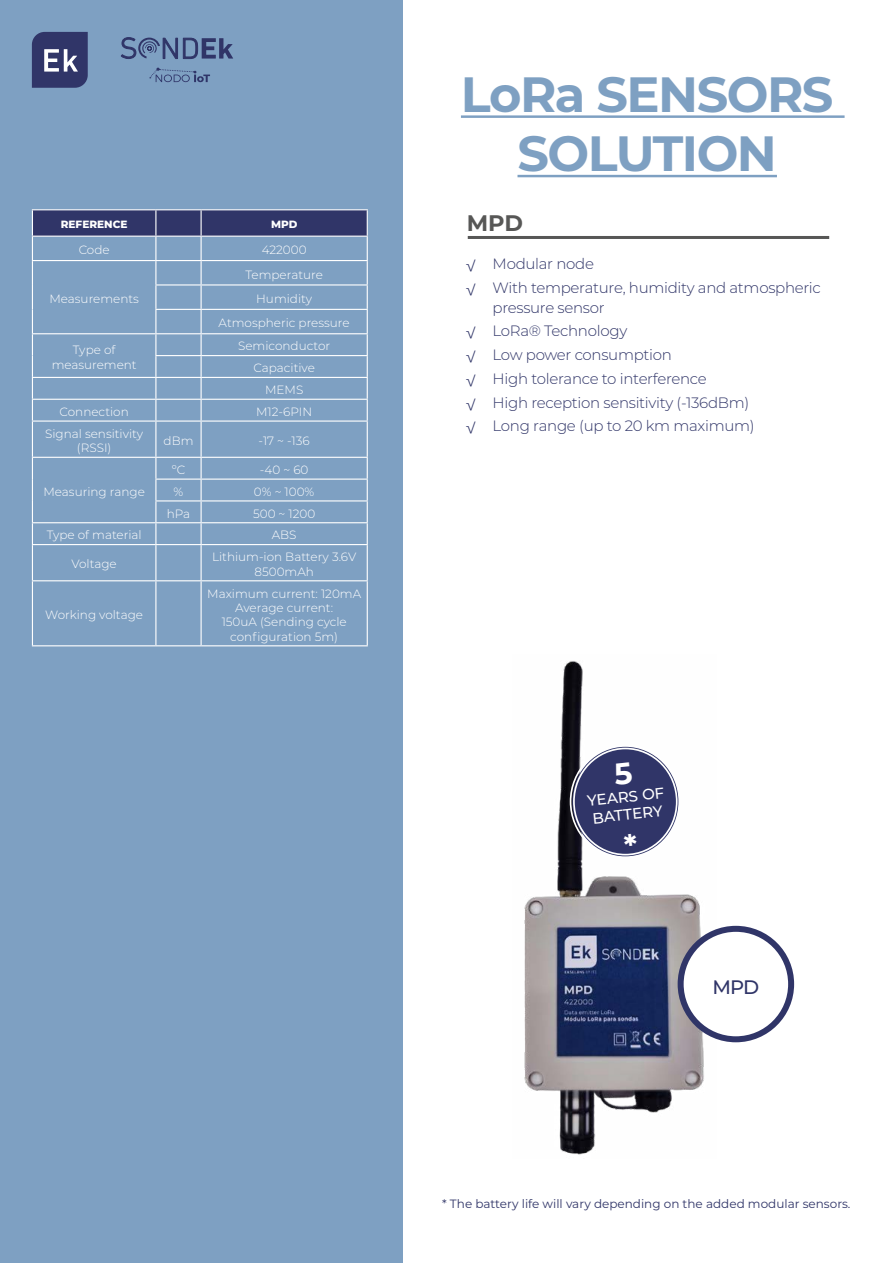
<style>
.page{position:relative;width:893px;height:1263px;background:#fff}
.page>*{position:absolute;margin:0;border:0;box-sizing:border-box;transform-origin:0 0}
.t1{font:700 49.5px/59.4px "Montserrat";letter-spacing:-.03em;color:#7ea0c2;text-align:center}
.t2{font:700 22.5px "Montserrat";color:#575756}
.t3{font:500 19.5px "Montserrat";color:#303568}
.t4{font:500 15.15px/18.1px "Montserrat";color:#fff}
.t5{font:300 15px/23.7px "Montserrat";letter-spacing:-.02em;color:#303568}
.t6{font:300 12px/14.4px "Montserrat";color:#fff;text-align:center}
.t7{font:12px "Montserrat";color:#303568}
.t8{font:800 10.5px "Montserrat";color:#fff}
.s1{font-weight:400;font-size:12.75px}
</style>
<div class="page">
<div style="left:0;top:0;width:402px;height:1263px;background:#7ea0c2"></div>
<hr style="left:468px;top:236px;width:361px;height:3px;background:#575756">
<svg style="left:32px;top:32px;width:56px;height:56px;background:#494e7b"></svg>
<svg style="left:121px;top:37px;width:112px;height:22px"></svg>
<svg style="left:149px;top:68px;width:61px;height:14px"></svg>
<img style="left:524px;top:661px;width:192px;height:494px">
<div style="left:681px;top:929px;width:110px;height:110px;background:#fff;border-radius:50%"></div>
<div style="left:678px;top:926px;width:116px;height:116px;border:6px solid #303568;border-radius:50%"></div>
<div style="left:572px;top:747px;width:106px;height:109px;background:#303568;border-radius:50%"></div>
<div style="left:570px;top:744px;width:111px;height:115px;border:2px solid #fff;border-radius:50%"></div>
<div style="left:573px;top:748px;width:105px;height:107px;border:2px solid #fff;border-radius:50%"></div>
<hr style="left:32px;top:209px;width:124px;height:1px;background:#fff">
<hr style="left:156px;top:209px;width:45px;height:1px;background:#fff">
<hr style="left:201px;top:209px;width:167px;height:1px;background:#fff">
<svg style="left:32px;top:210px;width:336px;height:210px"></svg>
<hr style="left:32px;top:420px;width:124px;height:2px;background:#fff">
<hr style="left:32px;top:422px;width:1px;height:35px;background:#fff">
<hr style="left:156px;top:420px;width:45px;height:2px;background:#fff">
<hr style="left:155px;top:422px;width:1px;height:35px;background:#fff">
<hr style="left:201px;top:420px;width:167px;height:2px;background:#fff">
<hr style="left:201px;top:422px;width:1px;height:35px;background:#fff">
<hr style="left:367px;top:422px;width:1px;height:35px;background:#fff">
<hr style="left:32px;top:457px;width:124px;height:1px;background:#fff">
<hr style="left:156px;top:457px;width:45px;height:1px;background:#fff">
<hr style="left:201px;top:457px;width:167px;height:1px;background:#fff">
<hr style="left:155px;top:478px;width:46px;height:2px;background:#fff">
<hr style="left:201px;top:478px;width:167px;height:2px;background:#fff">
<hr style="left:155px;top:500px;width:46px;height:1px;background:#fff">
<hr style="left:201px;top:500px;width:167px;height:1px;background:#fff">
<hr style="left:32px;top:522px;width:124px;height:1px;background:#fff">
<svg style="left:32px;top:458px;width:1px;height:86px"></svg>
<hr style="left:156px;top:522px;width:45px;height:1px;background:#fff">
<svg style="left:155px;top:458px;width:1px;height:86px"></svg>
<hr style="left:201px;top:522px;width:167px;height:1px;background:#fff">
<svg style="left:201px;top:458px;width:1px;height:86px"></svg>
<svg style="left:367px;top:458px;width:1px;height:86px"></svg>
<hr style="left:32px;top:544px;width:124px;height:1px;background:#fff">
<hr style="left:32px;top:545px;width:1px;height:35px;background:#fff">
<hr style="left:156px;top:544px;width:45px;height:1px;background:#fff">
<hr style="left:155px;top:545px;width:1px;height:35px;background:#fff">
<hr style="left:201px;top:544px;width:167px;height:1px;background:#fff">
<hr style="left:201px;top:545px;width:1px;height:35px;background:#fff">
<hr style="left:367px;top:545px;width:1px;height:35px;background:#fff">
<hr style="left:32px;top:580px;width:124px;height:1px;background:#fff">
<hr style="left:32px;top:581px;width:1px;height:64px;background:#fff">
<hr style="left:156px;top:580px;width:45px;height:1px;background:#fff">
<hr style="left:155px;top:581px;width:1px;height:64px;background:#fff">
<hr style="left:201px;top:580px;width:167px;height:1px;background:#fff">
<hr style="left:201px;top:581px;width:1px;height:64px;background:#fff">
<hr style="left:367px;top:581px;width:1px;height:64px;background:#fff">
<hr style="left:32px;top:645px;width:124px;height:1px;background:#fff">
<hr style="left:156px;top:645px;width:45px;height:1px;background:#fff">
<hr style="left:201px;top:645px;width:167px;height:1px;background:#fff">
<hr style="left:461px;top:115px;width:384px;height:3px;background:#7ea0c2">
<hr style="left:517px;top:175px;width:260px;height:2px;background:#7ea0c2">
<p class="t8" style="left:61px;top:217px;width:68px">REFERENCE</p>
<p class="t8" style="left:271px;top:217px;width:28px">MPD</p>
<p class="t6" style="left:79px;top:242px;width:33px">Code</p>
<p class="t6" style="left:262px;top:242px;width:46px">422000</p>
<p class="t6" style="left:49px;top:291px;width:91px">Measurements</p>
<p class="t6" style="left:219px;top:262px;width:133px;line-height:24.5px">Temperature<br>Humidity<br>Atmospheric pressure</p>
<p class="t6" style="left:52px;top:342px;width:87px">Type of measurement</p>
<p class="t6" style="left:238px;top:335px;width:94px;line-height:21.8px">Semiconductor<br>Capacitive<br>MEMS</p>
<p class="t6" style="left:60px;top:404px;width:71px">Connection</p>
<p class="t6" style="left:256px;top:404px;width:58px">M12-6PIN</p>
<p class="t6" style="left:45px;top:426px;width:100px">Signal sensitivity (RSSI)</p>
<p class="t6" style="left:164px;top:433px;width:31px">dBm</p>
<p class="t6" style="left:259px;top:433px;width:53px">-17 ~ -136</p>
<p class="t6" style="left:43px;top:484px;width:103px">Measuring range</p>
<p class="t6" style="left:172px;top:462px;width:15px">ºC</p>
<p class="t6" style="left:260px;top:462px;width:50px">-40 ~ 60</p>
<p class="t6" style="left:174px;top:484px;width:11px">%</p>
<p class="t6" style="left:254px;top:484px;width:62px">0% ~ 100%</p>
<p class="t6" style="left:167px;top:506px;width:25px">hPa</p>
<p class="t6" style="left:253px;top:506px;width:64px">500 ~ 1200</p>
<p class="t6" style="left:47px;top:528px;width:96px">Type of material</p>
<p class="t6" style="left:272px;top:528px;width:26px">ABS</p>
<p class="t6" style="left:72px;top:557px;width:47px">Voltage</p>
<p class="t6" style="left:212px;top:549px;width:146px">Lithium-ion Battery 3.6V<br>8500mAh</p>
<p class="t6" style="left:45px;top:607px;width:99px">Working voltage</p>
<p class="t6" style="left:207px;top:586px;width:155px">Maximum current: 120mA<br>Average current:<br>150uA (Sending cycle configuration 5m)</p>
<h1 class="t1" style="left:461px;top:62px;width:374px">LoRa SENSORS<br>SOLUTION</h1>
<h2 class="t2" style="left:467px;top:207px;width:58px">MPD</h2>
<p class="t5" style="left:466px;top:252px;width:357px"><span class="s1">√</span> Modular node<br><span class="s1">√</span> With temperature, humidity and atmospheric</p>
<p class="t5" style="left:466px;top:295px;width:290px;text-indent:27px">pressure sensor<br><span class="s1">√</span> LoRa® Technology<br><span class="s1">√</span> Low power consumption<br><span class="s1">√</span> High tolerance to interference<br><span class="s1">√</span> High reception sensitivity (-136dBm) <span class="s1">√</span> Long range (up to 20 km maximum)</p>
<p class="t4" style="left:586px;top:791px;width:79px;rotate:-6deg">YEARS OF<br>BATTERY</p>
<h3 class="t3" style="left:712px;top:974px;width:49px">MPD</h3>
<p class="t7" style="left:442px;top:1195px;width:410px">* The battery life will vary depending on the added modular sensors.</p>
</div>
